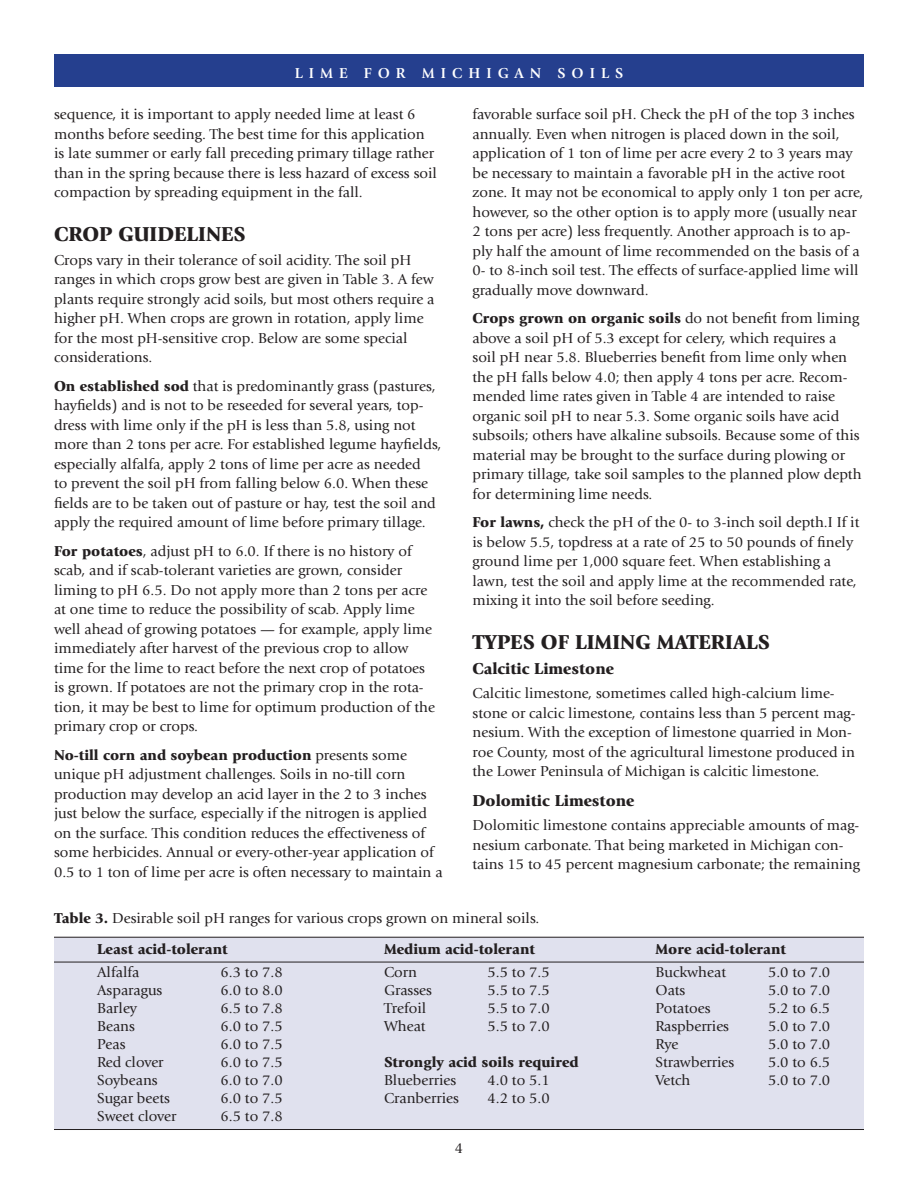
<style>
.page{position:relative;width:918px;height:1188px;background:#fff}
.page>*{position:absolute;margin:0;border:0;box-sizing:border-box;transform-origin:0 0}
.t1{font:900 21px "Giovanni";color:#231f20}
.t2{font:900 16.5px "Giovanni";color:#231f20}
.t3{font:15px/19.5px "Giovanni";color:#231f20}
.t4{font:900 15px "Giovanni";color:#231f20}
.t5{font:700 15px "Giovanni";letter-spacing:.4em;color:#fff}
.s1{font-weight:900}
</style>
<div class="page">
<div style="left:54px;top:54px;width:810px;height:32px;background:#253f8e"></div>
<div style="left:54px;top:937px;width:810px;height:192px;background:#e0e1ee"></div>
<hr style="left:54px;top:937px;width:810px;height:1px;background:#231f20">
<hr style="left:54px;top:962px;width:810px;height:1px;background:#231f20">
<hr style="left:54px;top:1129px;width:810px;height:1px;background:#231f20">
<p class="t5" style="left:295px;top:64px;width:330px">LIME FOR MICHIGAN SOILS</p>
<p class="t3" style="left:54px;top:105px;width:385px">sequence, it is important to apply needed lime at least 6 months before seeding. The best time for this application is late summer or early fall preceding primary tillage rather than in the spring because there is less hazard of excess soil compaction by spreading equipment in the fall.</p>
<h1 class="t1" style="left:54px;top:221px;width:193px">CROP GUIDELINES</h1>
<p class="t3" style="left:54px;top:250px;width:382px">Crops vary in their tolerance of soil acidity. The soil pH ranges in which crops grow best are given in Table 3. A few plants require strongly acid soils, but most others require a higher pH. When crops are grown in rotation, apply lime for the most pH-sensitive crop. Below are some special considerations.</p>
<p class="t3" style="left:54px;top:376px;width:389px"><span class="s1">On established sod</span> that is predominantly grass (pastures, hayfields) and is not to be reseeded for several years, top&shy;dress with lime only if the pH is less than 5.8, using not more than 2 tons per acre. For established legume hayfields, especially alfalfa, apply 2 tons of lime per acre as needed<br>to prevent the soil pH from falling below 6.0. When these fields are to be taken out of pasture or hay, test the soil and apply the required amount of lime before primary tillage.</p>
<p class="t3" style="left:54px;top:541px;width:383px"><span class="s1">For potatoes</span>, adjust pH to 6.0. If there is no history of scab, and if scab-tolerant varieties are grown, consider liming to pH 6.5. Do not apply more than 2 tons per acre at one time to reduce the possibility of scab. Apply lime well ahead of growing potatoes — for example, apply lime immediately after harvest of the previous crop to allow time for the lime to react before the next crop of potatoes is grown. If potatoes are not the primary crop in the rota&shy;tion, it may be best to lime for optimum production of the primary crop or crops.</p>
<p class="t3" style="left:54px;top:745px;width:390px"><span class="s1">No-till corn and soybean production</span> presents some unique pH adjustment challenges. Soils in no-till corn production may develop an acid layer in the 2 to 3 inches just below the surface, especially if the nitrogen is applied on the surface. This condition reduces the effectiveness of some herbicides. Annual or every-other-year application of 0.5 to 1 ton of lime per acre is often necessary to maintain a</p>
<p class="t3" style="left:472px;top:105px;width:392px">favorable surface soil pH. Check the pH of the top 3 inches annually. Even when nitrogen is placed down in the soil, application of 1 ton of lime per acre every 2 to 3 years may be necessary to maintain a favorable pH in the active root zone. It may not be economical to apply only 1 ton per acre, however, so the other option is to apply more (usually near 2 tons per acre) less frequently. Another approach is to ap&shy;ply half the amount of lime recommended on the basis of a 0- to 8-inch soil test. The effects of surface-applied lime will gradually move downward.</p>
<p class="t3" style="left:472px;top:309px;width:391px"><span class="s1">Crops grown on organic soils</span> do not benefit from liming above a soil pH of 5.3 except for celery, which requires a soil pH near 5.8. Blueberries benefit from lime only when the pH falls below 4.0; then apply 4 tons per acre. Recom&shy;mended lime rates given in Table 4 are intended to raise organic soil pH to near 5.3. Some organic soils have acid subsoils; others have alkaline subsoils. Because some of this material may be brought to the surface during plowing or primary tillage, take soil samples to the planned plow depth for determining lime needs.</p>
<p class="t3" style="left:472px;top:513px;width:388px"><span class="s1">For lawns,</span> check the pH of the 0- to 3-inch soil depth.I If it is below 5.5, topdress at a rate of 25 to 50 pounds of finely ground lime per 1,000 square feet. When establishing a lawn, test the soil and apply lime at the recommended rate, mixing it into the soil before seeding.</p>
<h1 class="t1" style="left:472px;top:629px;width:299px">TYPES OF LIMING MATERIALS</h1>
<p class="t2" style="left:472px;top:659px;width:143px">Calcitic Limestone</p>
<p class="t3" style="left:472px;top:684px;width:385px">Calcitic limestone, sometimes called high-calcium lime&shy;stone or calcic limestone, contains less than 5 percent mag&shy;nesium. With the exception of limestone quarried in Mon&shy;roe County, most of the agricultural limestone produced in the Lower Peninsula of Michigan is calcitic limestone.</p>
<p class="t2" style="left:472px;top:791px;width:163px">Dolomitic Limestone</p>
<p class="t3" style="left:472px;top:816px;width:389px">Dolomitic limestone contains appreciable amounts of mag&shy;nesium carbonate. That being marketed in Michigan con&shy;tains 15 to 45 percent magnesium carbonate; the remaining</p>
<p class="t3" style="left:97px;top:903px;width:444px;line-height:31.3px;text-indent:-43px"><span class="s1">Table 3.</span> Desirable soil pH ranges for various crops grown on mineral soils.<br><span class="s1">Least acid-tolerant</span></p>
<p class="t4" style="left:384px;top:940px;width:153px">Medium acid-tolerant</p>
<p class="t4" style="left:656px;top:940px;width:132px">More acid-tolerant</p>
<p class="t3" style="left:97px;top:962px;width:44px">Alfalfa</p>
<p class="t3" style="left:220px;top:962px;width:64px">6.3 to 7.8</p>
<p class="t3" style="left:384px;top:962px;width:35px">Corn</p>
<p class="t3" style="left:488px;top:962px;width:64px">5.5 to 7.5</p>
<p class="t3" style="left:656px;top:962px;width:72px">Buckwheat</p>
<p class="t3" style="left:768px;top:962px;width:64px">5.0 to 7.0</p>
<p class="t3" style="left:97px;top:980px;width:67px">Asparagus</p>
<p class="t3" style="left:220px;top:980px;width:64px">6.0 to 8.0</p>
<p class="t3" style="left:384px;top:980px;width:50px">Grasses</p>
<p class="t3" style="left:488px;top:980px;width:64px">5.5 to 7.5</p>
<p class="t3" style="left:656px;top:980px;width:31px">Oats</p>
<p class="t3" style="left:768px;top:980px;width:64px">5.0 to 7.0</p>
<p class="t3" style="left:97px;top:998px;width:41px">Barley</p>
<p class="t3" style="left:220px;top:998px;width:64px">6.5 to 7.8</p>
<p class="t3" style="left:384px;top:998px;width:44px">Trefoil</p>
<p class="t3" style="left:488px;top:998px;width:64px">5.5 to 7.0</p>
<p class="t3" style="left:656px;top:998px;width:57px">Potatoes</p>
<p class="t3" style="left:768px;top:998px;width:64px">5.2 to 6.5</p>
<p class="t3" style="left:97px;top:1016px;width:39px">Beans</p>
<p class="t3" style="left:220px;top:1016px;width:64px">6.0 to 7.5</p>
<p class="t3" style="left:384px;top:1016px;width:43px">Wheat</p>
<p class="t3" style="left:488px;top:1016px;width:64px">5.5 to 7.0</p>
<p class="t3" style="left:656px;top:1016px;width:75px">Raspberries</p>
<p class="t3" style="left:768px;top:1016px;width:64px">5.0 to 7.0</p>
<p class="t3" style="left:97px;top:1034px;width:30px">Peas</p>
<p class="t3" style="left:220px;top:1034px;width:64px">6.0 to 7.5</p>
<p class="t3" style="left:656px;top:1034px;width:24px">Rye</p>
<p class="t3" style="left:768px;top:1034px;width:64px">5.0 to 7.0</p>
<p class="t3" style="left:97px;top:1052px;width:68px">Red clover</p>
<p class="t3" style="left:220px;top:1052px;width:64px">6.0 to 7.5</p>
<p class="t4" style="left:384px;top:1053px;width:196px">Strongly acid soils required</p>
<p class="t3" style="left:656px;top:1052px;width:80px">Strawberries</p>
<p class="t3" style="left:768px;top:1052px;width:64px">5.0 to 6.5</p>
<p class="t3" style="left:97px;top:1070px;width:62px">Soybeans</p>
<p class="t3" style="left:220px;top:1070px;width:64px">6.0 to 7.0</p>
<p class="t3" style="left:384px;top:1070px;width:74px">Blueberries</p>
<p class="t3" style="left:488px;top:1070px;width:64px">4.0 to 5.1</p>
<p class="t3" style="left:656px;top:1070px;width:37px">Vetch</p>
<p class="t3" style="left:768px;top:1070px;width:64px">5.0 to 7.0</p>
<p class="t3" style="left:97px;top:1088px;width:74px">Sugar beets</p>
<p class="t3" style="left:220px;top:1088px;width:64px">6.0 to 7.5</p>
<p class="t3" style="left:384px;top:1088px;width:76px">Cranberries</p>
<p class="t3" style="left:488px;top:1088px;width:64px">4.2 to 5.0</p>
<p class="t3" style="left:97px;top:1106px;width:81px">Sweet clover</p>
<p class="t3" style="left:220px;top:1106px;width:64px">6.5 to 7.8</p>
<p class="t3" style="left:455px;top:1139px;width:10px">4</p>
</div>
